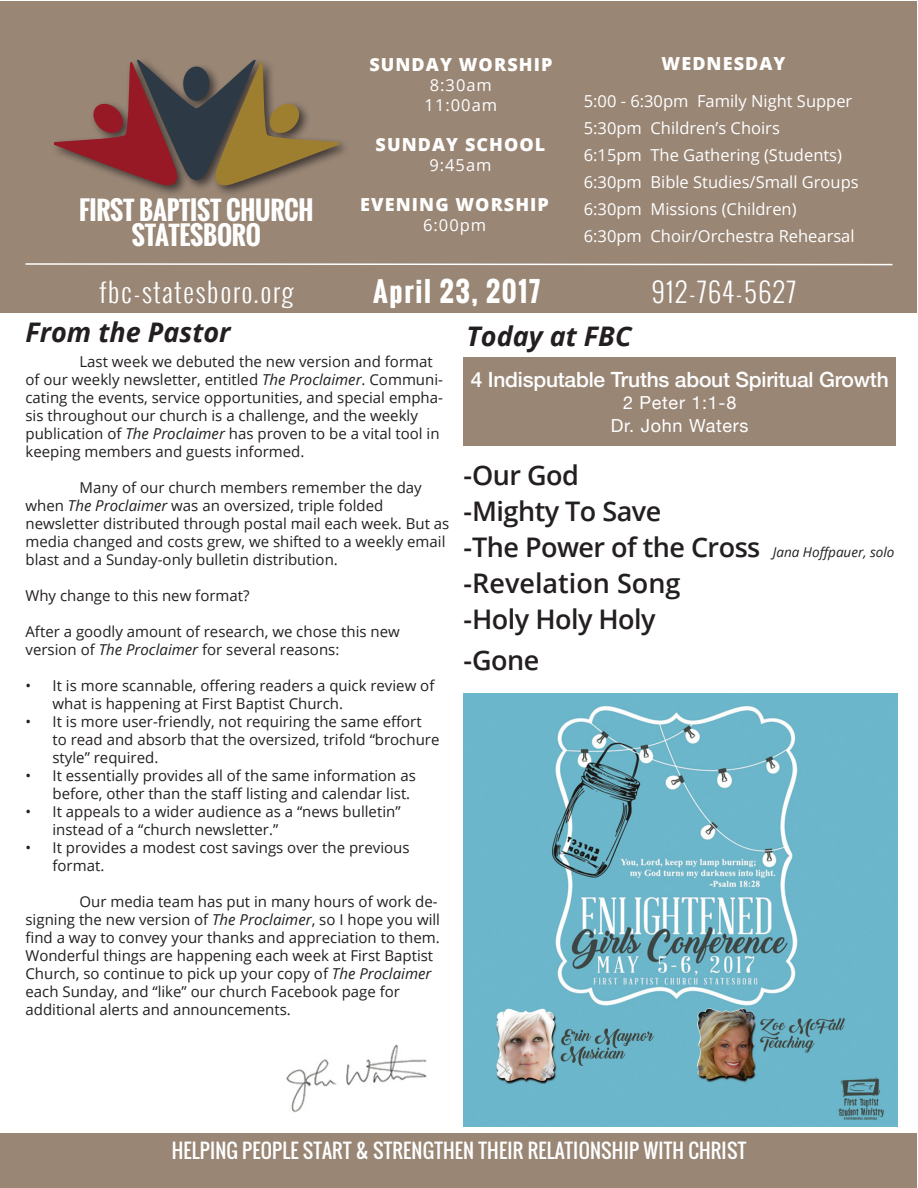
<style>
.page{position:relative;width:918px;height:1188px;background:#fff}
.page>*{position:absolute;margin:0;border:0;box-sizing:border-box;transform-origin:0 0}
.t1{font:600 27px "Open Sans";letter-spacing:-.02em;color:#231f20}
.t2{font:300 27px "Oswald";letter-spacing:.06em;color:#fff}
.t3{font:italic 700 27px "Open Sans";color:#231f20}
.t4{font:600 27px "Open Sans";color:#231f20}
.t5{font:700 27px "Oswald";letter-spacing:.06em;color:#fff}
.t6{font:700 25.5px "Oswald";letter-spacing:-.01em;color:#fff}
.t7{font:500 21px "Helvetica Neue";letter-spacing:-.01em;color:#fff}
.t8{font:19.5px "Oswald";letter-spacing:.01em;color:#fff}
.t9{font:800 18px "Open Sans";letter-spacing:.06em;color:#fff}
.t10{font:18px "Helvetica Neue";letter-spacing:.04em;color:#fff}
.t11{font:16.5px/27px "Open Sans";color:#fff}
.t12{font:15px/18px "Open Sans";color:#231f20}
.s1{font-style:italic}
.s2{font-weight:400;font-style:italic;font-size:13.5px}
</style>
<div class="page">
<div style="left:1px;top:1px;width:916px;height:311px;background:#998675"></div>
<div style="left:1px;top:1133px;width:916px;height:54px;background:#998675"></div>
<div style="left:51px;top:57px;width:299px;height:141px;background:#231f20;opacity:.75"></div>
<svg style="left:54px;top:60px;width:285px;height:127px"></svg>
<img style="left:464px;top:693px;width:433px;height:433px">
<svg style="left:25px;top:263px;width:868px;height:3px"></svg>
<img style="left:286px;top:1044px;width:141px;height:69px">
<div style="left:464px;top:357px;width:432px;height:89px;background:#998675"></div>
<p class="t9" style="left:369px;top:51px;width:185px">SUNDAY WORSHIP</p>
<p class="t9" style="left:662px;top:50px;width:125px">WEDNESDAY</p>
<p class="t11" style="left:430px;top:71px;width:64px">8:30am</p>
<p class="t11" style="left:425px;top:91px;width:74px">11:00am</p>
<p class="t9" style="left:376px;top:131px;width:171px">SUNDAY SCHOOL</p>
<p class="t11" style="left:429px;top:151px;width:64px">9:45am</p>
<p class="t9" style="left:360px;top:191px;width:190px">EVENING WORSHIP</p>
<p class="t11" style="left:423px;top:211px;width:65px">6:00pm</p>
<p class="t11" style="left:584px;top:87px;width:270px">5:00 - 6:30pm Family Night Supper</p>
<p class="t11" style="left:584px;top:114px;width:198px">5:30pm Children’s Choirs</p>
<p class="t11" style="left:584px;top:141px;width:276px">6:15pm The Gathering (Students)<br>6:30pm Bible Studies/Small Groups</p>
<p class="t11" style="left:584px;top:195px;width:214px">6:30pm Missions (Children)</p>
<p class="t11" style="left:584px;top:222px;width:272px">6:30pm Choir/Orchestra Rehearsal</p>
<p class="t6" style="left:79px;top:191px;width:236px">FIRST BAPTIST CHURCH</p>
<p class="t6" style="left:132px;top:216px;width:130px">STATESBORO</p>
<p class="t2" style="left:99px;top:272px;width:195px">fbc-statesboro.org</p>
<p class="t2" style="left:652px;top:272px;width:146px">912-764-5627</p>
<p class="t3" style="left:467px;top:317px;width:166px">Today at FBC</p>
<p class="t5" style="left:373px;top:271px;width:168px">April 23, 2017</p>
<p class="t3" style="left:26px;top:313px;width:207px">From the Pastor</p>
<p class="t12" style="left:26px;top:352px;width:419px;text-indent:54px">Last week we debuted the new version and format of our weekly newsletter, entitled <span class="s1">The Proclaimer</span>. Communi&shy;cating the events, service opportunities, and special empha&shy;sis throughout our church is a challenge, and the weekly</p>
<p class="t12" style="left:26px;top:424px;width:416px">publication of <span class="s1">The Proclaimer</span> has proven to be a vital tool in keeping members and guests informed.</p>
<p class="t12" style="left:26px;top:478px;width:398px;text-indent:54px">Many of our church members remember the day when <span class="s1">The Proclaimer</span> was an oversized, triple folded</p>
<p class="t12" style="left:26px;top:514px;width:425px">newsletter distributed through postal mail each week. But as media changed and costs grew, we shifted to a weekly email blast and a Sunday-only bulletin distribution.</p>
<p class="t12" style="left:26px;top:586px;width:226px">Why change to this new format?</p>
<p class="t12" style="left:26px;top:622px;width:376px">After a goodly amount of research, we chose this new</p>
<p class="t12" style="left:26px;top:640px;width:315px">version of <span class="s1">The Proclaimer</span> for several reasons:</p>
<p class="t12" style="left:52px;top:676px;width:383px;text-indent:-27px">• It is more scannable, offering readers a quick review of what is happening at First Baptist Church.</p>
<p class="t12" style="left:52px;top:712px;width:388px;text-indent:-27px">• It is more user-friendly, not requiring the same effort to read and absorb that the oversized, trifold “brochure style” required.</p>
<p class="t12" style="left:52px;top:766px;width:365px;text-indent:-27px">• It essentially provides all of the same information as before, other than the staff listing and calendar list.</p>
<p class="t12" style="left:52px;top:802px;width:350px;text-indent:-27px">• It appeals to a wider audience as a “news bulletin” instead of a “church newsletter.”</p>
<p class="t12" style="left:52px;top:838px;width:359px;text-indent:-27px">• It provides a modest cost savings over the previous format.</p>
<p class="t12" style="left:26px;top:892px;width:416px;text-indent:54px">Our media team has put in many hours of work de&shy;signing the new version of <span class="s1">The Proclaimer</span>, so I hope you will find a way to convey your thanks and appreciation to them.<br>Wonderful things are happening each week at First Baptist Church, so continue to pick up your copy of <span class="s1">The Proclaimer </span>each Sunday, and “like” our church Facebook page for</p>
<p class="t12" style="left:26px;top:1000px;width:267px">additional alerts and announcements.</p>
<p class="t7" style="left:471px;top:362px;width:420px">4 Indisputable Truths about Spiritual Growth</p>
<p class="t10" style="left:623px;top:390px;width:115px">2 Peter 1:1-8</p>
<p class="t10" style="left:611px;top:412px;width:139px">Dr. John Waters</p>
<p class="t1" style="left:464px;top:457px;width:117px">-Our God</p>
<p class="t1" style="left:464px;top:493px;width:199px">-Mighty To Save</p>
<p class="t1" style="left:464px;top:529px;width:432px">-The Power of the Cross <span class="s2">Jana Hoffpauer, solo</span></p>
<p class="t4" style="left:464px;top:565px;width:218px">-Revelation Song</p>
<p class="t1" style="left:464px;top:601px;width:194px">-Holy Holy Holy</p>
<p class="t1" style="left:464px;top:641px;width:77px">-Gone</p>
<p class="t8" style="left:172px;top:1135px;width:576px">HELPING PEOPLE START &amp; STRENGTHEN THEIR RELATIONSHIP WITH CHRIST</p>
</div>
